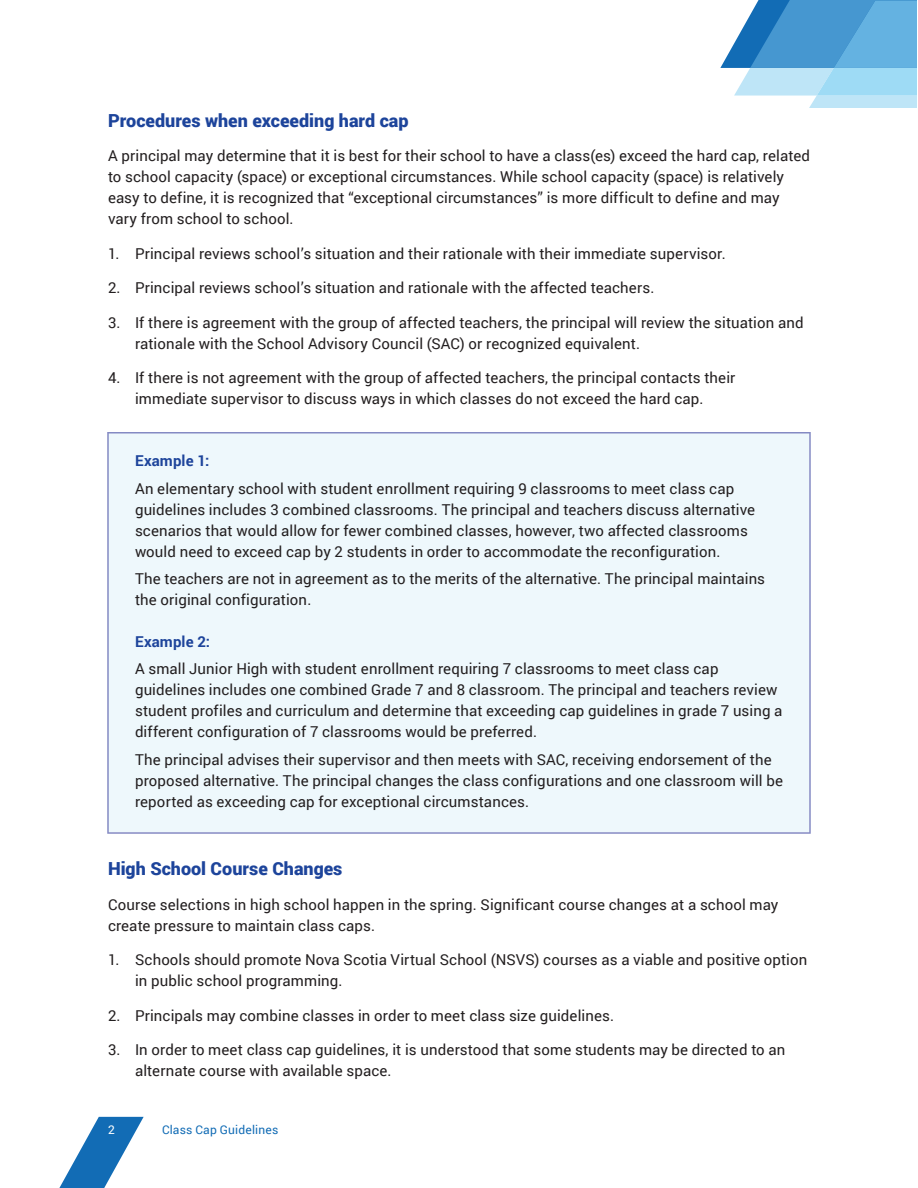
<style>
.page{position:relative;width:918px;height:1188px;background:#fff}
.page>*{position:absolute;margin:0;border:0;box-sizing:border-box;transform-origin:0 0}
.t1{font:900 18px "Roboto";color:#1d449b}
.t2{font:15px/21px "Roboto";letter-spacing:.005em;color:#231f20}
.t3{font:700 15px "Roboto";letter-spacing:.01em;color:#1d449b}
.t4{font:12px "Roboto";letter-spacing:.015em;color:#126cb5}
.t5{font:12px "Roboto";color:#fff}
</style>
<div class="page">
<svg style="left:59px;top:1117px;width:85px;height:71px"></svg>
<svg style="left:720px;top:0;width:197px;height:108px"></svg>
<div style="left:107px;top:432px;width:704px;height:402px;background:#eef8fc"></div>
<p class="t1" style="left:108px;top:108px;width:302px">Procedures when exceeding hard cap</p>
<p class="t2" style="left:108px;top:145px;width:703px">A principal may determine that it is best for their school to have a class(es) exceed the hard cap, related to school capacity (space) or exceptional circumstances. While school capacity (space) is relatively easy to define, it is recognized that “exceptional circumstances” is more difficult to define and may vary from school to school.</p>
<p class="t2" style="left:108px;top:242px;width:619px">1. Principal reviews school’s situation and their rationale with their immediate supervisor.</p>
<p class="t2" style="left:108px;top:277px;width:548px">2. Principal reviews school’s situation and rationale with the affected teachers.</p>
<p class="t2" style="left:135px;top:311px;width:670px;text-indent:-27px">3. If there is agreement with the group of affected teachers, the principal will review the situation and rationale with the School Advisory Council (SAC) or recognized equivalent.</p>
<p class="t2" style="left:108px;top:367px;width:629px;text-align:center">4. If there is not agreement with the group of affected teachers, the principal contacts their immediate supervisor to discuss ways in which classes do not exceed the hard cap.</p>
<p class="t3" style="left:135px;top:450px;width:76px">Example 1:</p>
<p class="t2" style="left:135px;top:477px;width:622px">An elementary school with student enrollment requiring 9 classrooms to meet class cap guidelines includes 3 combined classrooms. The principal and teachers discuss alternative scenarios that would allow for fewer combined classes, however, two affected classrooms would need to exceed cap by 2 students in order to accommodate the reconfiguration.</p>
<p class="t2" style="left:135px;top:568px;width:632px">The teachers are not in agreement as to the merits of the alternative. The principal maintains the original configuration.</p>
<p class="t3" style="left:135px;top:631px;width:77px">Example 2:</p>
<p class="t2" style="left:135px;top:658px;width:649px">A small Junior High with student enrollment requiring 7 classrooms to meet class cap guidelines includes one combined Grade 7 and 8 classroom. The principal and teachers review student profiles and curriculum and determine that exceeding cap guidelines in grade 7 using a different configuration of 7 classrooms would be preferred.</p>
<p class="t2" style="left:135px;top:749px;width:649px">The principal advises their supervisor and then meets with SAC, receiving endorsement of the proposed alternative. The principal changes the class configurations and one classroom will be reported as exceeding cap for exceptional circumstances.</p>
<p class="t1" style="left:108px;top:856px;width:236px">High School Course Changes</p>
<p class="t2" style="left:108px;top:893px;width:672px">Course selections in high school happen in the spring. Significant course changes at a school may create pressure to maintain class caps.</p>
<p class="t2" style="left:135px;top:949px;width:674px;text-indent:-27px">1. Schools should promote Nova Scotia Virtual School (NSVS) courses as a viable and positive option in public school programming.</p>
<p class="t2" style="left:108px;top:1004px;width:508px">2. Principals may combine classes in order to meet class size guidelines.</p>
<p class="t2" style="left:135px;top:1039px;width:652px;text-indent:-27px">3. In order to meet class cap guidelines, it is understood that some students may be directed to an alternate course with available space.</p>
<p class="t5" style="left:108px;top:1121px;width:8px">2</p>
<p class="t4" style="left:162px;top:1121px;width:118px">C lass Cap Guidelines</p>
</div>
